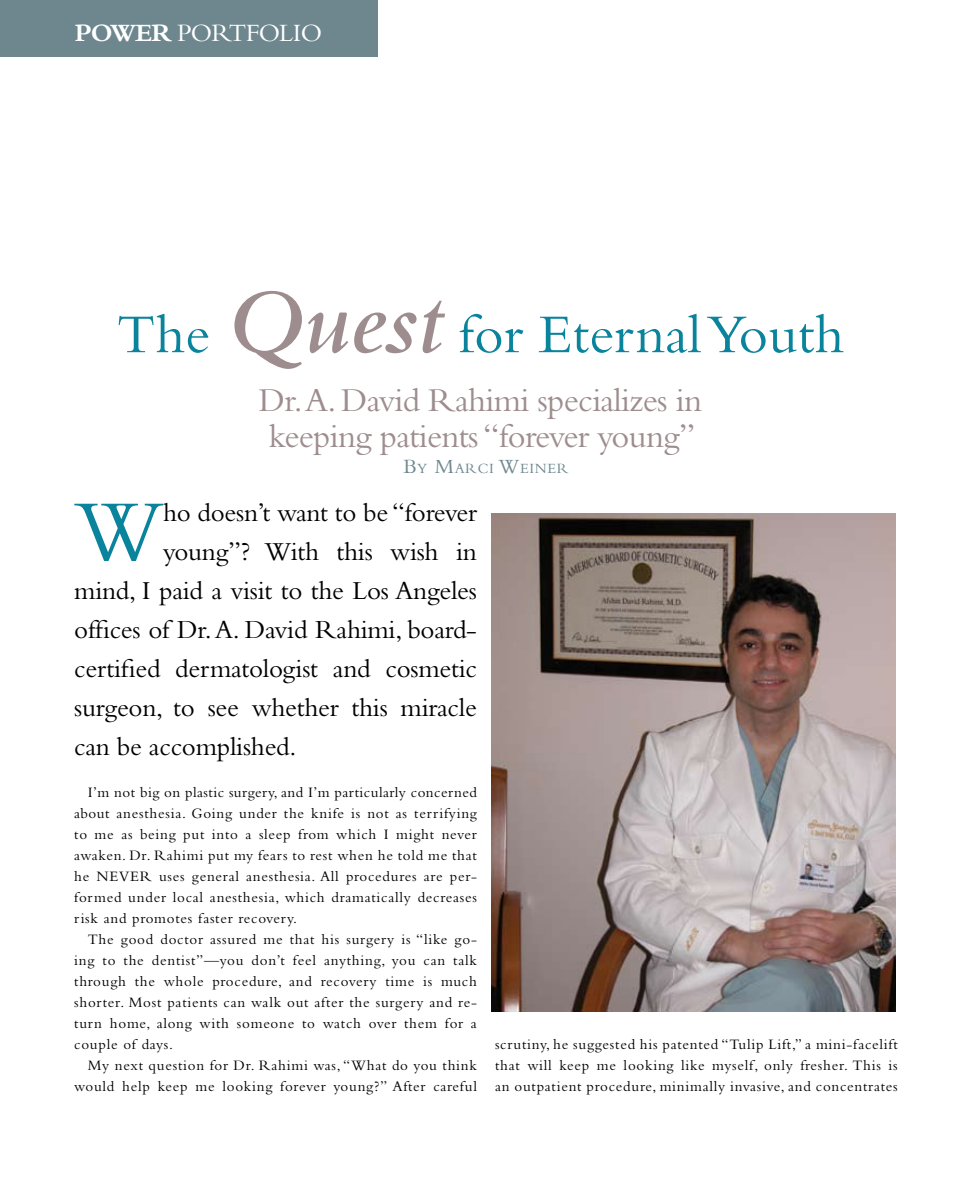
<style>
.page{position:relative;width:972px;height:1182px;background:#fff}
.page>*{position:absolute;margin:0;border:0;box-sizing:border-box;transform-origin:0 0}
.t1{font:89.7px "Bembo";color:#0a849d}
.t2{font:57px "Bembo";color:#0a849d}
.t3{font:34.5px/36px "Bembo";letter-spacing:-.02em;color:#9e8d8e}
.t4{font:27px "Bembo";letter-spacing:-.01em;color:#000}
.t5{font:25.95px "Bembo";letter-spacing:-.03em;color:#fff}
.t6{font:15px/21px "Bembo";letter-spacing:.05em;color:#000;text-align:justify}
.t7{font:14.7px "Bembo";letter-spacing:.045em;color:#6e878f}
.s1{font-weight:700}
.s2{font-weight:600;font-style:italic;font-size:96px;color:#9e8d8e}
.s3{font-size:21px}
</style>
<div class="page">
<div style="left:0;top:0;width:378px;height:57px;background:#6e878f"></div>
<img style="left:492px;top:513px;width:403px;height:498px">
<h3 class="t5" style="left:75px;top:18px;width:249px"><span class="s1">POWER</span> PORTFOLIO</h3>
<h2 class="t2" style="left:117px;top:301px;width:729px">The <span class="s2">Quest</span> for Eternal Youth</h2>
<h3 class="t3" style="left:259px;top:381px;width:445px">Dr.A. David Rahimi specializes in keeping patients “forever young”</h3>
<p class="t7" style="left:403px;top:459px;width:167px"><span class="s3">B</span>y <span class="s3">M</span>arci <span class="s3">W</span>einer</p>
<h1 class="t1" style="left:74px;top:479px;width:91px">W</h1>
<h3 class="t4" style="left:163px;top:496px;width:315px">ho doesn’t want to be “forever</h3>
<h3 class="t4" style="left:163px;top:535px;width:315px">young”? With this wish in</h3>
<h3 class="t4" style="left:74px;top:574px;width:404px">mind, I paid a visit to the Los Angeles</h3>
<h3 class="t4" style="left:74px;top:613px;width:404px">offices of Dr. A. David Rahimi, board-</h3>
<h3 class="t4" style="left:74px;top:652px;width:404px">certified dermatologist and cosmetic</h3>
<h3 class="t4" style="left:74px;top:691px;width:404px">surgeon, to see whether this miracle</h3>
<h3 class="t4" style="left:74px;top:730px;width:224px">can be accomplished.</h3>
<p class="t6" style="left:74px;top:781px;width:404px;text-indent:14px">I’m not big on plastic surgery, and I’m particularly concerned about anesthesia. Going under the knife is not as terrifying to me as being put into a sleep from which I might never awaken. Dr. Rahimi put my fears to rest when he told me that he NEVER uses general anesthesia. All procedures are per&shy;formed under local anesthesia, which dramatically decreases risk and promotes faster recovery.</p>
<p class="t6" style="left:74px;top:928px;width:404px;text-indent:14px">The good doctor assured me that his surgery is “like go&shy;ing to the dentist”—you don’t feel anything, you can talk through the whole procedure, and recovery time is much shorter. Most patients can walk out after the surgery and re&shy;turn home, along with someone to watch over them for a couple of days.</p>
<p class="t6" style="left:74px;top:1054px;width:404px;text-align:right">My next question for Dr. Rahimi was, “What do you think would help keep me looking forever young?” After careful</p>
<p class="t6" style="left:495px;top:1033px;width:404px">scrutiny, he suggested his patented “Tulip Lift,” a mini-facelift that will keep me looking like myself, only fresher. This is an outpatient procedure, minimally invasive, and concentrates</p>
</div>
